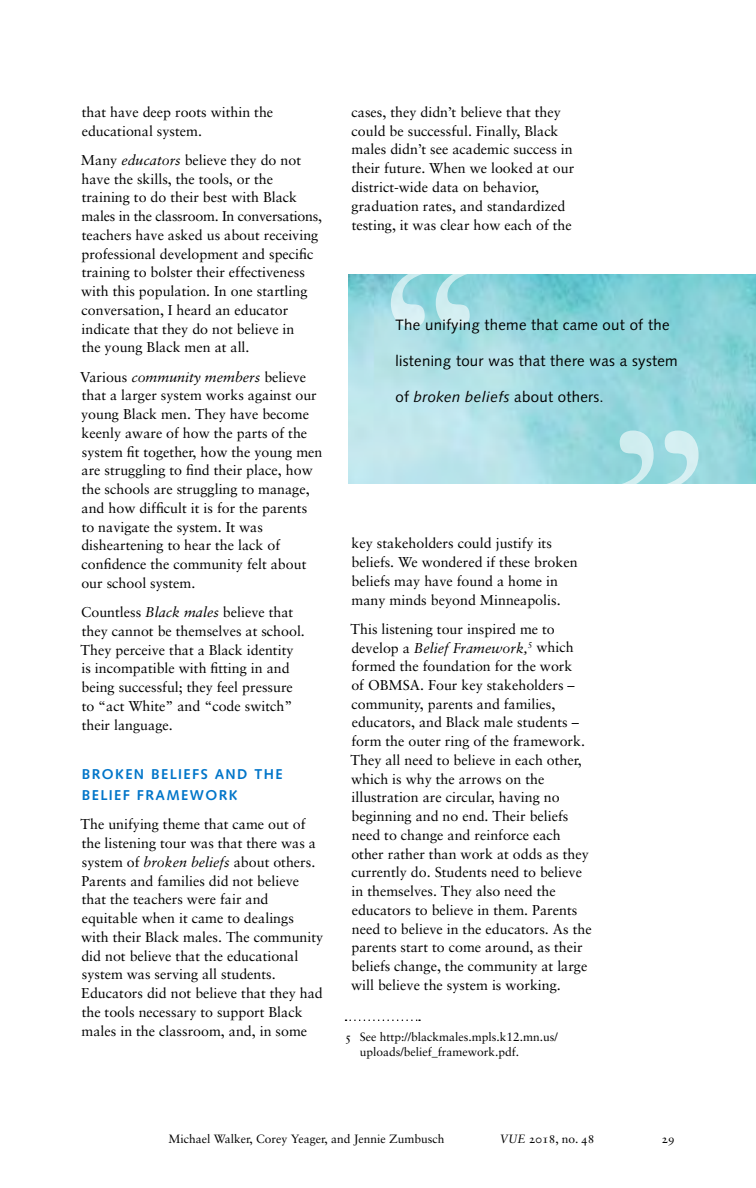
<style>
.page{position:relative;width:756px;height:1188px;background:#fff}
.page>*{position:absolute;margin:0;border:0;box-sizing:border-box;transform-origin:0 0}
.t1{font:220.35px "Sabon";color:#fff}
.t2{font:15px "Syntax";letter-spacing:.02em;color:#000}
.t3{font:14.25px/18.8px "Sabon";color:#000}
.t4{font:700 14.25px/21px "Syntax";letter-spacing:.1em;color:#0075c9}
.t5{font:12px/15px "Sabon";color:#000}
.t6{font:12px "Sabon Roman SC";color:#000}
.s1{font-style:italic}
.s2{font-family:"Sabon Roman SC"}
.s3{font-family:"Sabon";font-style:italic}
.s4{font-family:"Sabon"}
</style>
<div class="page">
<svg style="left:346px;top:1020px;width:74px;height:1px"></svg>
<img style="left:349px;top:275px;width:407px;height:209px">
<p class="t3" style="left:82px;top:102px;width:193px">that have deep roots within the educational system.</p>
<p class="t3" style="left:81px;top:150px;width:242px">Many <span class="s1">educators</span> believe they do not have the skills, the tools, or the training to do their best with Black males in the classroom. In conversations, teachers have asked us about receiving professional development and specific training to bolster their effectiveness with this population. In one startling conversation, I heard an educator indicate that they do not believe in<br>the young Black men at all.</p>
<p class="t3" style="left:80px;top:367px;width:244px">Various <span class="s1">community members</span> believe that a larger system works against our young Black men. They have become keenly aware of how the parts of the system fit together, how the young men are struggling to find their place, how the schools are struggling to manage, and how difficult it is for the parents<br>to navigate the system. It was disheartening to hear the lack of confidence the community felt about our school system.</p>
<p class="t3" style="left:81px;top:603px;width:226px">Countless <span class="s1">Black males</span> believe that they cannot be themselves at school.<br>They perceive that a Black identity is incompatible with fitting in and being successful; they feel pressure to “act White” and “code switch” their language.</p>
<p class="t4" style="left:82px;top:764px;width:202px">BROKEN BELIEFS AND THE<br>BELIEF FRAMEWORK</p>
<p class="t3" style="left:81px;top:815px;width:244px">The unifying theme that came out of the listening tour was that there was a system of <span class="s1">broken beliefs</span> about others.<br>Parents and families did not believe that the teachers were fair and equitable when it came to dealings with their Black males. The community did not believe that the educational system was serving all students.<br>Educators did not believe that they had the tools necessary to support Black males in the classroom, and, in some</p>
<p class="t3" style="left:351px;top:103px;width:224px">cases, they didn’t believe that they could be successful. Finally, Black males didn’t see academic success in their future. When we looked at our district-wide data on behavior, graduation rates, and standardized testing, it was clear how each of the</p>
<h1 class="t1" style="left:369px;top:214px;width:124px">“</h1>
<p class="t2" style="left:396px;top:316px;width:275px">The unifying theme that came out of the</p>
<p class="t2" style="left:396px;top:352px;width:284px">listening tour was that there was a system</p>
<p class="t2" style="left:396px;top:388px;width:210px">of <span class="s1">broken beliefs</span> about others.</p>
<h1 class="t1" style="left:720px;top:544px;width:124px;rotate:-180deg">“</h1>
<p class="t3" style="left:352px;top:534px;width:228px">key stakeholders could justify its beliefs. We wondered if these broken beliefs may have found a home in many minds beyond Minneapolis.</p>
<p class="t3" style="left:351px;top:619px;width:243px">This listening tour inspired me to develop a <span class="s1">Belief Framework,</span><sup>5</sup> which formed the foundation for the work<br>of OBMSA. Four key stakeholders – community, parents and families, educators, and Black male students – form the outer ring of the framework.<br>They all need to believe in each other, which is why the arrows on the illustration are circular, having no beginning and no end. Their beliefs need to change and reinforce each other rather than work at odds as they currently do. Students need to believe in themselves. They also need the educators to believe in them. Parents need to believe in the educators. As the parents start to come around, as their beliefs change, the community at large will believe the system is working.</p>
<p class="t5" style="left:360px;top:1029px;width:200px;text-indent:-15px"><span class="s2">5</span> See http://blackmales.mpls.k12.mn.us/ uploads/belief_framework.pdf.</p>
<p class="t5" style="left:169px;top:1132px;width:277px">Michael Walker, Corey Yeager, and Jennie Zumbusch</p>
<p class="t6" style="left:499px;top:1132px;width:97px"><span class="s3">VUE</span> 2018, <span class="s4">no</span>. 48</p>
<p class="t6" style="left:662px;top:1132px;width:15px">29</p>
</div>
